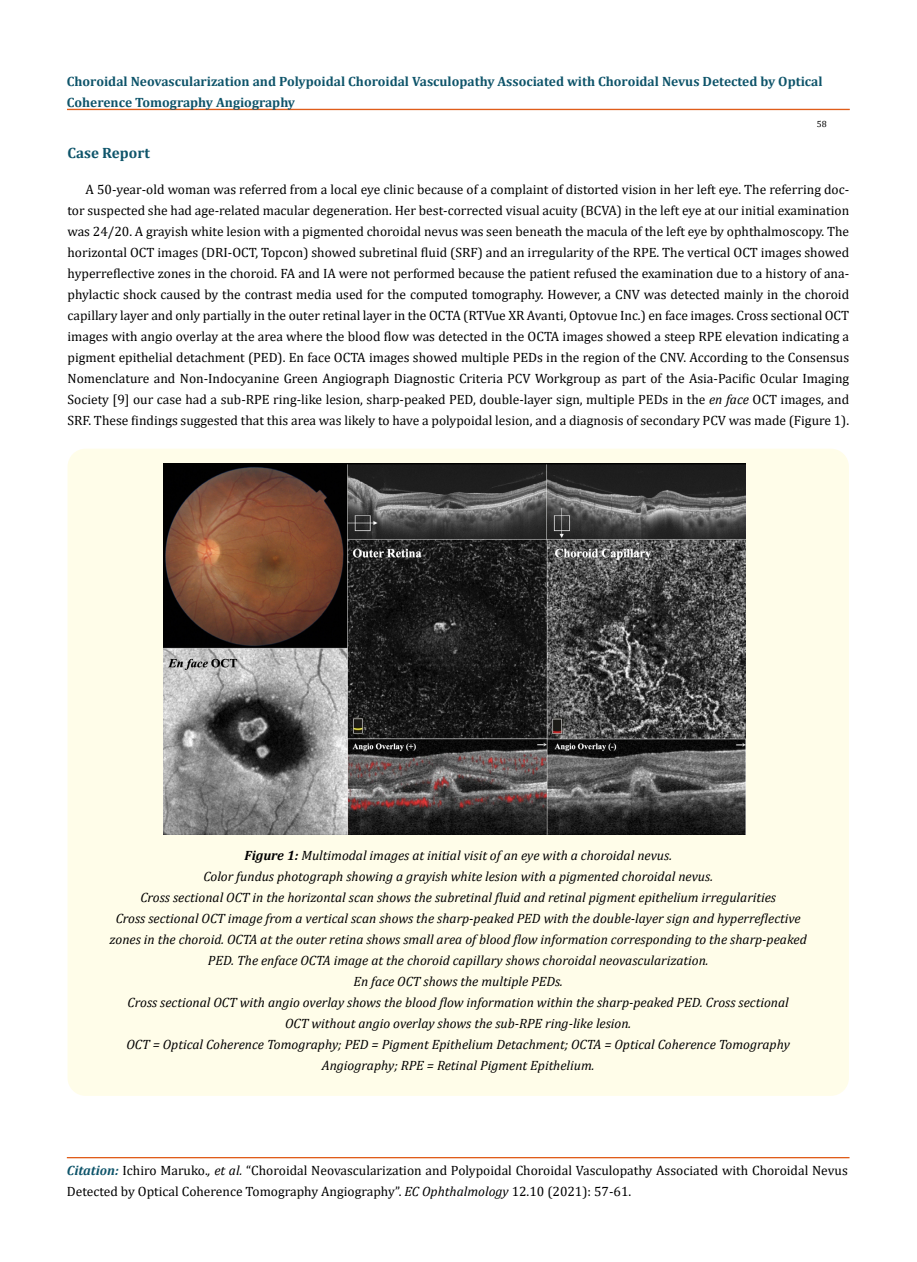
<style>
.page{position:relative;width:917px;height:1262px;background:#fff}
.page>*{position:absolute;margin:0;border:0;box-sizing:border-box;transform-origin:0 0}
.t1{font:700 15px "Cambria";color:#0e546a}
.t2{font:13.5px/21px "Cambria";color:#000}
.t3{font:italic 13.5px/21px "Cambria";color:#000;text-align:center}
.t4{font:700 13.5px/21px "Cambria";color:#0e546a}
.t5{font:9px "Cambria";color:#000}
.s1{font-style:italic}
.s2{font-weight:700}
.s3{font-weight:700;font-style:italic;color:#0e546a}
</style>
<div class="page">
<div style="left:67px;top:109px;width:782px;height:1px;border:1px solid #e05d1a"></div>
<div style="left:67px;top:1157px;width:782px;height:1px;border:1px solid #e05d1a"></div>
<div style="left:68px;top:448px;width:780px;height:647px;background:#fffde9;border-radius:18px"></div>
<img style="left:163px;top:464px;width:582px;height:370px">
<p class="t4" style="left:67px;top:71px;width:757px">Choroidal Neovascularization and Polypoidal Choroidal Vasculopathy Associated with Choroidal Nevus Detected by Optical<br>Coherence Tomography Angiography</p>
<p class="t5" style="left:816px;top:118px;width:11px">58</p>
<p class="t1" style="left:68px;top:143px;width:84px">Case Report</p>
<p class="t2" style="left:67px;top:179px;width:783px;text-align:justify;text-indent:18px">A 50-year-old woman was referred from a local eye clinic because of a complaint of distorted vision in her left eye. The referring doc&shy;tor suspected she had age-related macular degeneration. Her best-corrected visual acuity (BCVA) in the left eye at our initial examination was 24/20. A grayish white lesion with a pigmented choroidal nevus was seen beneath the macula of the left eye by ophthalmoscopy. The horizontal OCT images (DRI-OCT, Topcon) showed subretinal fluid (SRF) and an irregularity of the RPE. The vertical OCT images showed hyperreflective zones in the choroid. FA and IA were not performed because the patient refused the examination due to a history of ana&shy;phylactic shock caused by the contrast media used for the computed tomography. However, a CNV was detected mainly in the choroid capillary layer and only partially in the outer retinal layer in the OCTA (RTVue XR Avanti, Optovue Inc.) en face images. Cross sectional OCT images with angio overlay at the area where the blood flow was detected in the OCTA images showed a steep RPE elevation indicating a pigment epithelial detachment (PED). En face OCTA images showed multiple PEDs in the region of the CNV. According to the Consensus Nomenclature and Non-Indocyanine Green Angiograph Diagnostic Criteria PCV Workgroup as part of the Asia-Pacific Ocular Imaging Society [9] our case had a sub-RPE ring-like lesion, sharp-peaked PED, double-layer sign, multiple PEDs in the <span class="s1">en face</span> OCT images, and SRF. These findings suggested that this area was likely to have a polypoidal lesion, and a diagnosis of secondary PCV was made (Figure 1).</p>
<p class="t3" style="left:110px;top:844px;width:698px"><span class="s2">Figure 1:</span> Multimodal images at initial visit of an eye with a choroidal nevus.<br>Color fundus photograph showing a grayish white lesion with a pigmented choroidal nevus.<br>Cross sectional OCT in the horizontal scan shows the subretinal fluid and retinal pigment epithelium irregularities<br>Cross sectional OCT image from a vertical scan shows the sharp-peaked PED with the double-layer sign and hyperreflective zones in the choroid. OCTA at the outer retina shows small area of blood flow information corresponding to the sharp-peaked PED. The enface OCTA image at the choroid capillary shows choroidal neovascularization.<br>En face OCT shows the multiple PEDs.<br>Cross sectional OCT with angio overlay shows the blood flow information within the sharp-peaked PED. Cross sectional<br>OCT without angio overlay shows the sub-RPE ring-like lesion.<br>OCT = Optical Coherence Tomography; PED = Pigment Epithelium Detachment; OCTA = Optical Coherence Tomography Angiography; RPE = Retinal Pigment Epithelium.</p>
<p class="t2" style="left:67px;top:1159px;width:782px"><span class="s3">Citation:</span> Ichiro Maruko.<span class="s1">, et al.</span> “Choroidal Neovascularization and Polypoidal Choroidal Vasculopathy Associated with Choroidal Nevus<br>Detected by Optical Coherence Tomography Angiography”. <span class="s1">EC Ophthalmology</span> 12.10 (2021): 57-61.</p>
</div>
